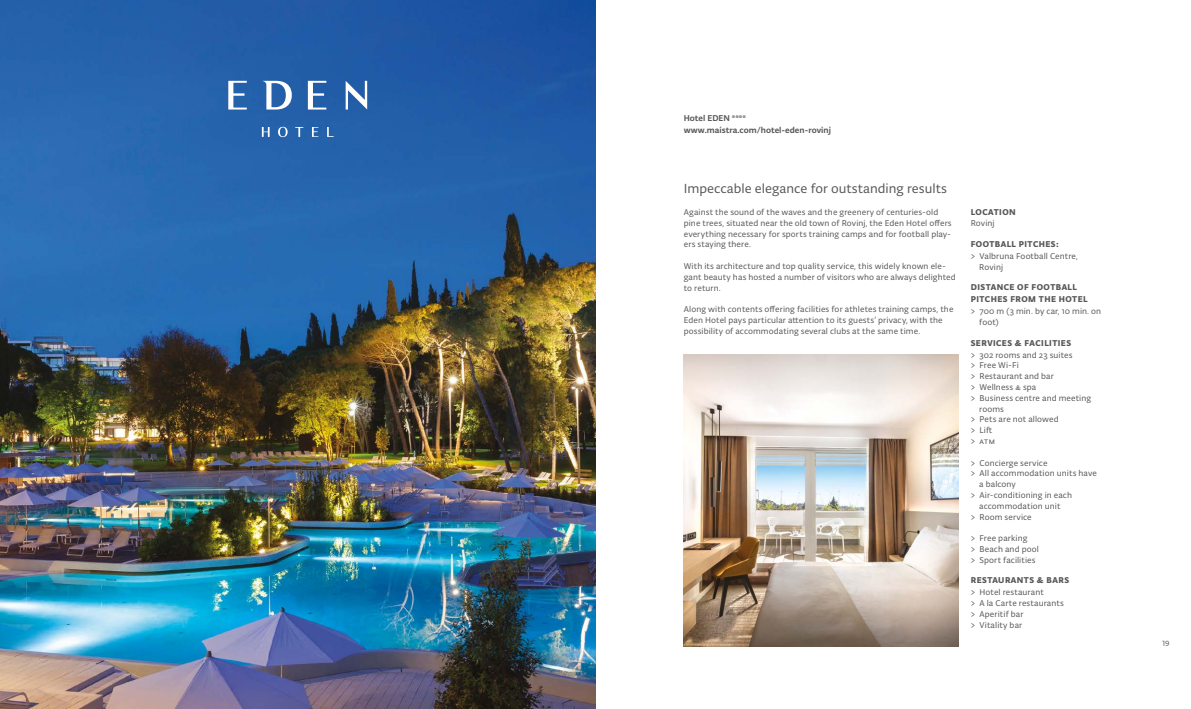
<style>
.page{position:relative;width:1191px;height:709px;background:#fff}
.page>*{position:absolute;margin:0;border:0;box-sizing:border-box;transform-origin:0 0}
.t1{font:14px "Typonine Sans Pro";color:#575756}
.t2{font:9px/10.8px "Typonine Sans Pro";letter-spacing:.01em;color:#575756}
.t3{font:700 9px/12px "Typonine Sans Pro";letter-spacing:.05em;color:#575756}
.t4{font:500 9px/12px "Typonine Sans Pro";color:#575756}
.t5{font:8px "Typonine Sans Pro";color:#575756}
</style>
<div class="page">
<img style="left:0;top:0;width:595px;height:709px">
<svg style="left:228px;top:80px;width:139px;height:30px"></svg>
<svg style="left:262px;top:127px;width:72px;height:10px"></svg>
<img style="left:683px;top:355px;width:275px;height:291px">
<p class="t4" style="left:684px;top:112px;width:149px">Hotel EDEN **** www.maistra.com/hotel-eden-rovinj</p>
<h1 class="t1" style="left:684px;top:180px;width:265px">Impeccable elegance for outstanding results</h1>
<p class="t2" style="left:684px;top:206px;width:269px">Against the sound of the waves and the greenery of centuries-old pine trees, situated near the old town of Rovinj, the Eden Hotel offers everything necessary for sports training camps and for football play&shy;ers staying there.</p>
<p class="t2" style="left:684px;top:260px;width:273px">With its architecture and top quality service, this widely known ele&shy;gant beauty has hosted a number of visitors who are always delighted to return.</p>
<p class="t2" style="left:684px;top:304px;width:271px">Along with contents offering facilities for athletes training camps, the<br>Eden Hotel pays particular attention to its guests’ privacy, with the possibility of accommodating several clubs at the same time.</p>
<p class="t3" style="left:970px;top:206px;width:46px">LOCATION</p>
<p class="t2" style="left:970px;top:217px;width:26px">Rovinj</p>
<p class="t3" style="left:970px;top:238px;width:90px">FOOTBALL PITCHES:</p>
<p class="t2" style="left:979px;top:251px;width:100px;text-indent:-9px">&gt; Valbruna Football Centre,<br>Rovinj</p>
<p class="t3" style="left:970px;top:281px;width:118px">DISTANCE OF FOOTBALL<br>PITCHES FROM THE HOTEL</p>
<p class="t2" style="left:979px;top:306px;width:123px;text-indent:-9px">&gt; 700 m (3 min. by car, 10 min. on foot)</p>
<p class="t3" style="left:970px;top:337px;width:102px">SERVICES &amp; FACILITIES</p>
<p class="t2" style="left:970px;top:349px;width:103px">&gt; 302 rooms and 23 suites</p>
<p class="t2" style="left:970px;top:360px;width:50px">&gt; Free Wi-Fi</p>
<p class="t2" style="left:970px;top:371px;width:85px">&gt; Restaurant and bar</p>
<p class="t2" style="left:970px;top:381px;width:67px">&gt; Wellness &amp; spa</p>
<p class="t2" style="left:970px;top:392px;width:122px">&gt; Business centre and meeting</p>
<p class="t2" style="left:979px;top:403px;width:26px">rooms</p>
<p class="t2" style="left:970px;top:414px;width:89px">&gt; Pets are not allowed</p>
<p class="t2" style="left:970px;top:425px;width:23px">&gt; Lift</p>
<p class="t2" style="left:970px;top:435px;width:26px">&gt; atm</p>
<p class="t2" style="left:970px;top:457px;width:78px">&gt; Concierge service</p>
<p class="t2" style="left:970px;top:468px;width:128px">&gt; All accommodation units have</p>
<p class="t2" style="left:979px;top:479px;width:38px">a balcony</p>
<p class="t2" style="left:970px;top:489px;width:103px">&gt; Air-conditioning in each</p>
<p class="t2" style="left:979px;top:500px;width:83px">accommodation unit</p>
<p class="t2" style="left:970px;top:511px;width:62px">&gt; Room service</p>
<p class="t2" style="left:970px;top:533px;width:70px">&gt; Free parking<br>&gt; Beach and pool &gt; Sport facilities</p>
<p class="t3" style="left:970px;top:574px;width:100px">RESTAURANTS &amp; BARS</p>
<p class="t2" style="left:970px;top:587px;width:95px">&gt; Hotel restaurant<br>&gt; A la Carte restaurants &gt; Aperitif bar<br>&gt; Vitality bar</p>
<p class="t5" style="left:1162px;top:638px;width:8px">19</p>
</div>
